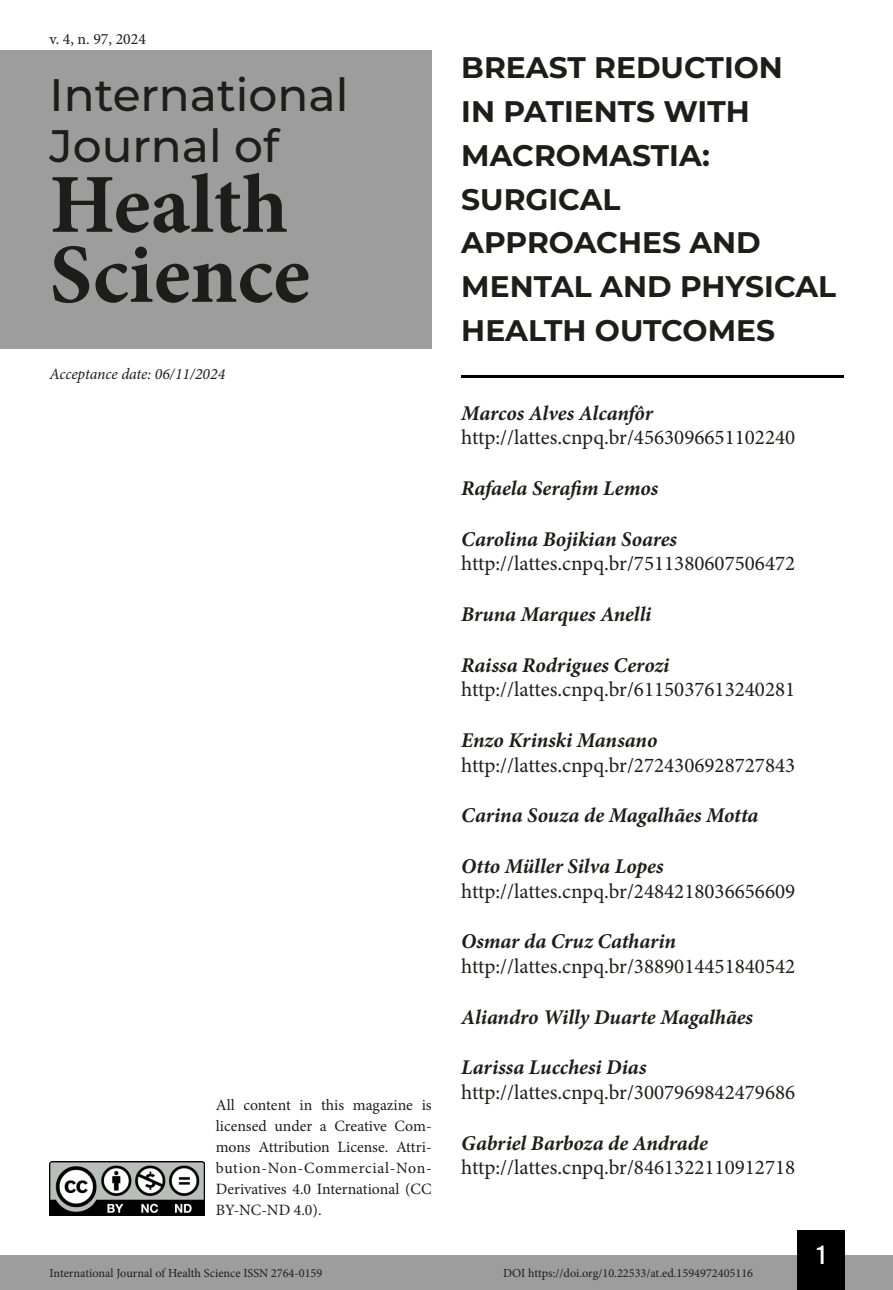
<style>
.page{position:relative;width:893px;height:1290px;background:#fff}
.page>*{position:absolute;margin:0;border:0;box-sizing:border-box;transform-origin:0 0}
.t1{font:700 84px/70px "Minion Pro";color:#1d1d1b}
.t2{font:500 45.5px/50.8px "Montserrat";color:#1d1d1b}
.Título_Artigo{font:700 29.75px/43.8px "Montserrat";color:#1d1d1b}
.t3{font:26.25px "Bebas Kai";color:#fff}
.Infos_autor{font:21px "Minion Pro";color:#1d1d1b}
.Autor{font:italic 700 21px "Minion Pro";letter-spacing:-.005em;color:#1d1d1b}
.t4{font:15.75px/21px "Minion Pro";color:#1d1d1b;text-align:justify}
.v__n___Ano{font:italic 15.75px "Minion Pro";letter-spacing:-.005em;color:#1d1d1b}
.t5{font:12.25px "Minion Pro";color:#1d1d1b}
</style>
<div class="page">
<div style="left:0;top:1255px;width:893px;height:35px;background:#9d9d9d"></div>
<div style="left:797px;top:1230px;width:48px;height:60px;background:#000"></div>
<img style="left:50px;top:1161px;width:154px;height:54px">
<div style="left:0;top:50px;width:432px;height:298px;background:#9d9d9d"></div>
<hr style="left:461px;top:375px;width:382px;height:3px;background:#000">
<p class="t4" style="left:50px;top:28px;width:98px">v. 4, n. 97, 2024</p>
<h2 class="t2" style="left:50px;top:68px;width:300px">International<br>Journal of</h2>
<h1 class="t1" style="left:50px;top:169px;width:262px">Health<br>Science</h1>
<p class="v__n___Ano" style="left:50px;top:363px;width:177px">Acceptance date: 06/11/2024</p>
<p class="t4" style="left:216px;top:1095px;width:217px">All content in this magazine is licensed under a Creative Com&shy;mons Attribution License. Attri&shy;bution-Non-Commercial-Non-Derivatives 4.0 International (CC BY-NC-ND 4.0).</p>
<p class="Título_Artigo" style="left:461px;top:44px;width:376px">BREAST REDUCTION<br>IN PATIENTS WITH<br>MACROMASTIA:<br>SURGICAL<br>APPROACHES AND<br>MENTAL AND PHYSICAL<br>HEALTH OUTCOMES</p>
<p class="Autor" style="left:461px;top:398px;width:193px">Marcos Alves Alcanfôr</p>
<p class="Infos_autor" style="left:461px;top:423px;width:335px">http://lattes.cnpq.br/4563096651102240</p>
<p class="Autor" style="left:461px;top:473px;width:199px">Rafaela Serafim Lemos</p>
<p class="Autor" style="left:461px;top:524px;width:217px">Carolina Bojikian Soares</p>
<p class="Infos_autor" style="left:461px;top:549px;width:335px">http://lattes.cnpq.br/7511380607506472</p>
<p class="Autor" style="left:461px;top:599px;width:192px">Bruna Marques Anelli</p>
<p class="Autor" style="left:461px;top:650px;width:210px">Raissa Rodrigues Cerozi</p>
<p class="Infos_autor" style="left:461px;top:675px;width:335px">http://lattes.cnpq.br/6115037613240281</p>
<p class="Autor" style="left:461px;top:725px;width:198px">Enzo Krinski Mansano</p>
<p class="Infos_autor" style="left:461px;top:751px;width:335px">http://lattes.cnpq.br/2724306928727843</p>
<p class="Autor" style="left:461px;top:800px;width:299px">Carina Souza de Magalhães Motta</p>
<p class="Autor" style="left:461px;top:851px;width:204px">Otto Müller Silva Lopes</p>
<p class="Infos_autor" style="left:461px;top:877px;width:335px">http://lattes.cnpq.br/2484218036656609</p>
<p class="Autor" style="left:461px;top:926px;width:216px">Osmar da Cruz Catharin</p>
<p class="Infos_autor" style="left:461px;top:952px;width:335px">http://lattes.cnpq.br/3889014451840542</p>
<p class="Autor" style="left:461px;top:1002px;width:293px">Aliandro Willy Duarte Magalhães</p>
<p class="Autor" style="left:461px;top:1052px;width:187px">Larissa Lucchesi Dias</p>
<p class="Infos_autor" style="left:461px;top:1078px;width:335px">http://lattes.cnpq.br/3007969842479686</p>
<p class="Autor" style="left:461px;top:1128px;width:248px">Gabriel Barboza de Andrade</p>
<p class="Infos_autor" style="left:461px;top:1153px;width:335px">http://lattes.cnpq.br/8461322110912718</p>
<p class="t3" style="left:817px;top:1241px;width:10px">1</p>
<p class="t5" style="left:50px;top:1265px;width:274px">International Journal of Health Science ISSN 2764-0159</p>
<p class="t5" style="left:503px;top:1265px;width:252px">DOI https://doi.org/10.22533/at.ed.1594972405116</p>
</div>
